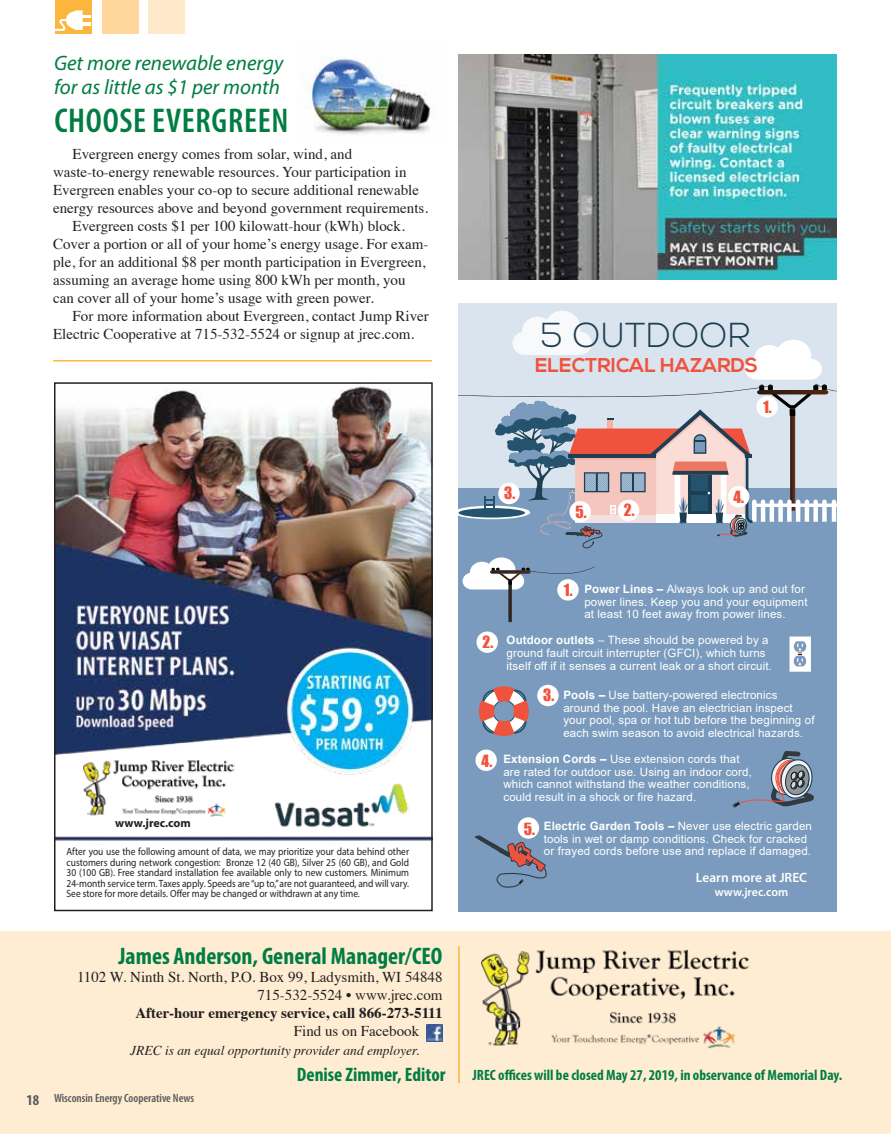
<style>
.page{position:relative;width:891px;height:1134px;background:#fff}
.page>*{position:absolute;margin:0;border:0;box-sizing:border-box;transform-origin:0 0}
.t1{font:300 34.65px "Nexa";letter-spacing:.01em;color:#1c3f53}
.t2{font:600 condensed 34.5px "Myriad Pro";letter-spacing:.02em;color:#007d43}
.t3{font:700 condensed 24px "Myriad Pro";color:#007d43}
.t4{font:italic 21px/24px "Myriad Pro";color:#007d43}
.t5{font:700 19.95px "Nexa";color:#f0533d}
.t6{font:700 condensed 19.5px "Myriad Pro";color:#007d43}
.t7{font:15.45px "Impact";color:#f0533d}
.t8{font:15px/18px "Times";color:#231f20;text-align:right}
.t9{font:700 condensed 15px "Myriad Pro";color:#007d43}
.t10{font:700 15px "Times";color:#231f20}
.t11{font:italic 13.5px "Times";color:#231f20}
.t12{font:600 13.5px "Myriad Pro";color:#fff}
.t13{font:600 condensed 12px "Myriad Pro";color:#58595b}
.t14{font:700 12px "Myriad Pro";color:#231f20}
.t15{font:600 12px "Myriad Pro";color:#fff}
.t16{font:11.55px/12.6px "Arial";letter-spacing:.01em;color:#fff}
.t17{font:10.5px/10.5px "Myriad Pro";color:#231f20;text-align:justify;scale:.9 1}
.s1{font-weight:700;font-size:15px}
.s2{font-weight:700}
</style>
<div class="page">
<div style="left:0;top:932px;width:891px;height:202px;background:#ffedd3"></div>
<hr style="left:458px;top:946px;width:2px;height:137px;background:#fcb53d">
<div style="left:56px;top:0;width:36px;height:34px;background:#fcb53d"></div>
<div style="left:102px;top:0;width:37px;height:34px;background:#ffd79c"></div>
<div style="left:148px;top:0;width:37px;height:34px;background:#ffe9ca"></div>
<svg style="left:55px;top:10px;width:35px;height:21px"></svg>
<img style="left:482px;top:949px;width:267px;height:100px">
<img style="left:426px;top:1025px;width:17px;height:16px">
<hr style="left:53px;top:360px;width:379px;height:1px;background:#fcb53d">
<img style="left:57px;top:386px;width:373px;height:455px">
<img style="left:84px;top:759px;width:150px;height:59px">
<div style="left:54px;top:382px;width:379px;height:529px;border:2px solid #231f20"></div>
<div style="left:458px;top:488px;width:379px;height:423px;background:#7a9bbd"></div>
<svg style="left:463px;top:557px;width:132px;height:65px"></svg>
<svg style="left:732px;top:751px;width:82px;height:57px"></svg>
<svg style="left:479px;top:686px;width:50px;height:50px"></svg>
<div style="left:790px;top:637px;width:21px;height:35px;border:3px solid #fff"></div>
<div style="left:557px;top:579px;width:22px;height:22px;background:#fff;border-radius:50%"></div>
<svg style="left:790px;top:637px;width:20px;height:33px"></svg>
<div style="left:477px;top:631px;width:21px;height:22px;background:#fff;border-radius:50%"></div>
<div style="left:537px;top:685px;width:22px;height:21px;background:#fff;border-radius:50%"></div>
<div style="left:475px;top:750px;width:22px;height:21px;background:#fff;border-radius:50%"></div>
<div style="left:518px;top:817px;width:21px;height:22px;background:#fff;border-radius:50%"></div>
<svg style="left:475px;top:836px;width:72px;height:52px"></svg>
<svg style="left:458px;top:311px;width:379px;height:238px"></svg>
<img style="left:308px;top:57px;width:127px;height:78px">
<img style="left:458px;top:54px;width:379px;height:225px">
<h3 class="t4" style="left:54px;top:50px;width:231px">Get more renewable energy for as little as $1 per month</h3>
<h2 class="t2" style="left:54px;top:99px;width:236px">CHOOSE EVERGREEN</h2>
<p class="t8" style="left:73px;top:143px;width:281px">Evergreen energy comes from solar, wind, and</p>
<p class="t8" style="left:53px;top:161px;width:355px">waste-to-energy renewable resources. Your participation in</p>
<p class="t8" style="left:53px;top:179px;width:367px">Evergreen enables your co-op to secure additional renewable</p>
<p class="t8" style="left:53px;top:197px;width:377px">energy resources above and beyond government requirements.</p>
<p class="t8" style="left:73px;top:215px;width:334px">Evergreen costs $1 per 100 kilowatt-hour (kWh) block.</p>
<p class="t8" style="left:53px;top:233px;width:377px">Cover a portion or all of your home’s energy usage. For exam-</p>
<p class="t8" style="left:53px;top:251px;width:374px">ple, for an additional $8 per month participation in Evergreen,</p>
<p class="t8" style="left:53px;top:269px;width:354px">assuming an average home using 800 kWh per month, you</p>
<p class="t8" style="left:53px;top:287px;width:322px">can cover all of your home’s usage with green power.</p>
<p class="t8" style="left:73px;top:305px;width:358px">For more information about Evergreen, contact Jump River</p>
<p class="t8" style="left:53px;top:323px;width:363px">Electric Cooperative at 715-532-5524 or signup at jrec.com.</p>
<h1 class="t1" style="left:541px;top:315px;width:211px">5 OUTDOOR</h1>
<h3 class="t5" style="left:535px;top:354px;width:224px">ELECTRICAL HAZARDS</h3>
<h3 class="t7" style="left:763px;top:395px;width:10px">1.</h3>
<p class="t14" style="left:115px;top:816px;width:77px">www.jrec.com</p>
<p class="t17" style="left:67px;top:846px;width:382px">After you use the following amount of data, we may prioritize your data behind other customers during network congestion: Bronze 12 (40 GB), Silver 25 (60 GB), and Gold 30 (100 GB). Free standard installation fee available only to new customers. Minimum 24-month service term. Taxes apply. Speeds are “up to,” are not guaranteed, and will vary.<br>See store for more details. Offer may be changed or withdrawn at any time.</p>
<h3 class="t3" style="left:118px;top:941px;width:326px">James Anderson, General Manager/CEO</h3>
<p class="t8" style="left:77px;top:967px;width:367px">1102 W. Ninth St. North, P.O. Box 99, Ladysmith, WI 54848<br>715-532-5524 • www.jrec.com</p>
<p class="t10" style="left:135px;top:999px;width:309px">After-hour emergency service, call 866-273-5111</p>
<p class="t8" style="left:294px;top:1021px;width:127px">Find us on Facebook</p>
<p class="t11" style="left:130px;top:1039px;width:290px">JREC is an equal opportunity provider and employer.</p>
<p class="t13" style="left:27px;top:1091px;width:169px"><span class="s1">18</span> Wisconsin Energy Cooperative News</p>
<h3 class="t6" style="left:297px;top:1062px;width:150px">Denise Zimmer, Editor</h3>
<h3 class="t7" style="left:504px;top:481px;width:13px">3.</h3>
<h3 class="t7" style="left:576px;top:500px;width:13px">5.</h3>
<h3 class="t7" style="left:624px;top:498px;width:12px">2.</h3>
<h3 class="t7" style="left:734px;top:485px;width:12px">4.</h3>
<h3 class="t7" style="left:483px;top:630px;width:12px">2.</h3>
<h3 class="t7" style="left:482px;top:749px;width:12px">4.</h3>
<h3 class="t7" style="left:564px;top:578px;width:10px">1.</h3>
<p class="t16" style="left:584px;top:583px;width:225px"><span class="s2">Power Lines –</span> Always look up and out for power lines. Keep you and your equipment at least 10 feet away from power lines.</p>
<p class="t16" style="left:507px;top:634px;width:267px"><span class="s2">Outdoor outlets</span> – These should be powered by a ground fault circuit interrupter (GFCI), which turns itself off if it senses a current leak or a short circuit.</p>
<p class="t16" style="left:563px;top:689px;width:253px"><span class="s2">Pools –</span> Use battery-powered electronics around the pool. Have an electrician inspect your pool, spa or hot tub before the beginning of each swim season to avoid electrical hazards.</p>
<p class="t16" style="left:503px;top:753px;width:250px"><span class="s2">Extension Cords –</span> Use extension cords that are rated for outdoor use. Using an indoor cord, which cannot withstand the weather conditions, could result in a shock or fire hazard.</p>
<p class="t16" style="left:544px;top:820px;width:270px"><span class="s2">Electric Garden Tools –</span> Never use electric garden tools in wet or damp conditions. Check for cracked or frayed cords before use and replace if damaged.</p>
<h3 class="t7" style="left:543px;top:683px;width:13px">3.</h3>
<h3 class="t7" style="left:524px;top:817px;width:13px">5.</h3>
<p class="t12" style="left:696px;top:869px;width:113px">Learn more at JREC</p>
<p class="t15" style="left:715px;top:884px;width:75px">www.jrec.com</p>
<p class="t9" style="left:473px;top:1065px;width:371px">JREC offices will be closed May 27, 2019, in observance of Memorial Day.</p>
</div>
